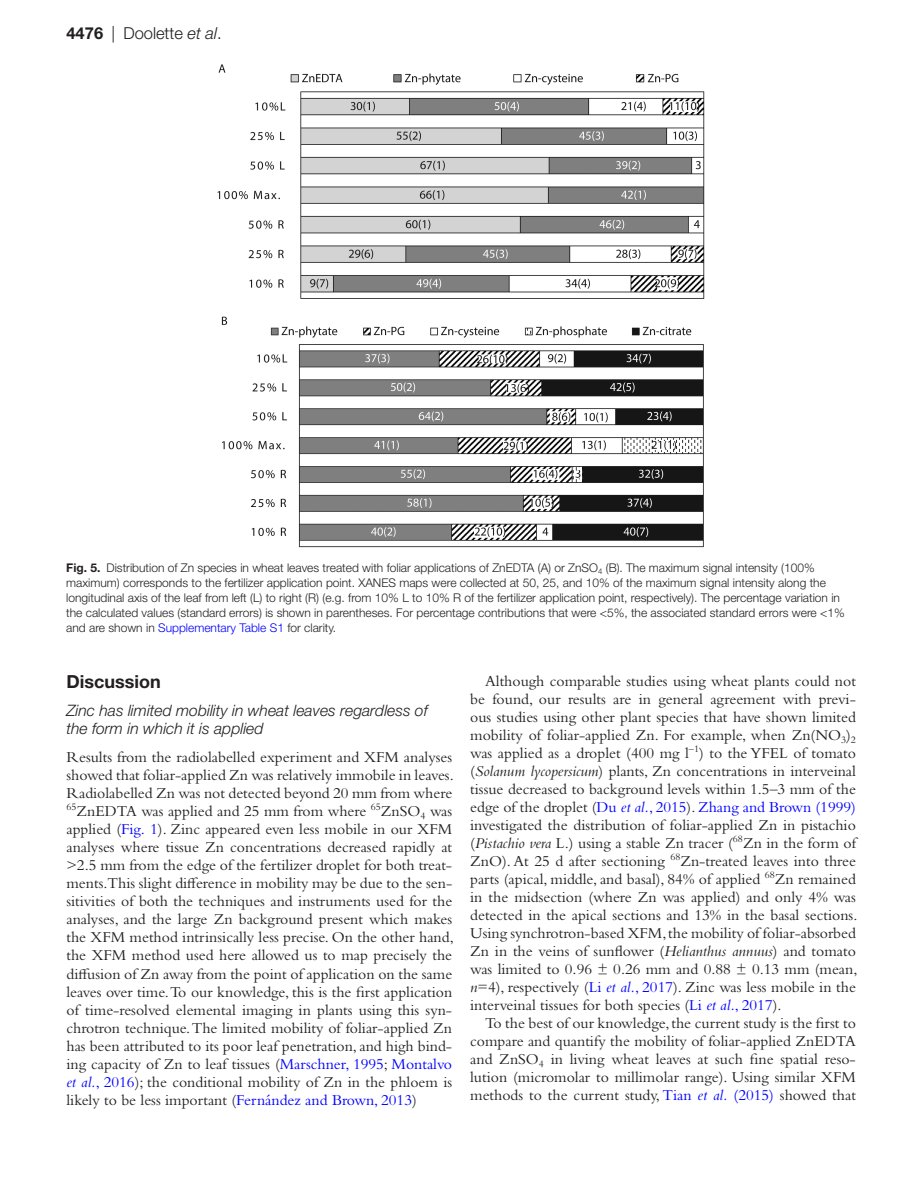
<style>
.page{position:relative;width:919px;height:1187px;background:#fff}
.page>*{position:absolute;margin:0;border:0;box-sizing:border-box;transform-origin:0 0}
.t1{font:700 18px "Helvetica Neue LT Std";color:#231f20}
.t2{font:300 16.5px "Helvetica Neue LT Std";color:#231f20}
.t3{font:15.75px/18px "Bembo Std";color:#231f20;text-align:justify}
.t4{font:italic 300 15.75px/18px "Helvetica Neue LT Std";color:#231f20}
.t5{font:300 12px/15px "Helvetica Neue LT Std";color:#231f20}
.s1{font-weight:700}
.s2{font-style:italic}
.s3{color:#00f}
.s4{font-style:italic;color:#00f}
</style>
<div class="page">
<img style="left:218px;top:64px;width:486px;height:483px">
<p class="t2" style="left:66px;top:23px;width:157px"><span class="s1">4476</span> | Doolette <span class="s2">et al</span>.</p>
<p class="t5" style="left:66px;top:559px;width:779px"><span class="s1">Fig. 5.</span> Distribution of Zn species in wheat leaves treated with foliar applications of ZnEDTA (A) or ZnSO<sub>4</sub> (B). The maximum signal intensity (100% maximum) corresponds to the fertilizer application point. XANES maps were collected at 50, 25, and 10% of the maximum signal intensity along the longitudinal axis of the leaf from left (L) to right (R) (e.g. from 10% L to 10% R of the fertilizer application point, respectively). The percentage variation in the calculated values (standard errors) is shown in parentheses. For percentage contributions that were &lt;5%, the associated standard errors were &lt;1% and are shown in <span class="s3">Supplementary Table S1</span> for clarity.</p>
<p class="t1" style="left:66px;top:670px;width:96px">Discussion</p>
<p class="t4" style="left:66px;top:701px;width:363px">Zinc has limited mobility in wheat leaves regardless of the form in which it is applied</p>
<p class="t3" style="left:66px;top:748px;width:389px">Results from the radiolabelled experiment and XFM analyses showed that foliar-applied Zn was relatively immobile in leaves.<br>Radiolabelled Zn was not detected beyond 20 mm from where <sup>65</sup>ZnEDTA was applied and 25 mm from where <sup>65</sup>ZnSO<sub>4</sub> was applied (<span class="s3">Fig. 1</span>). Zinc appeared even less mobile in our XFM analyses where tissue Zn concentrations decreased rapidly at &gt;2.5 mm from the edge of the fertilizer droplet for both treat&shy;ments.This slight difference in mobility may be due to the sen&shy;sitivities of both the techniques and instruments used for the analyses, and the large Zn background present which makes the XFM method intrinsically less precise. On the other hand, the XFM method used here allowed us to map precisely the diffusion of Zn away from the point of application on the same leaves over time. To our knowledge, this is the first application of time-resolved elemental imaging in plants using this syn&shy;chrotron technique. The limited mobility of foliar-applied Zn has been attributed to its poor leaf penetration, and high bind&shy;ing capacity of Zn to leaf tissues (<span class="s3">Marschner, 1995</span>; <span class="s3">Montalvo </span><span class="s4">et al.</span><span class="s3">, 2016</span>); the conditional mobility of Zn in the phloem is likely to be less important (<span class="s3">Fernández and Brown, 2013</span>)</p>
<p class="t3" style="left:470px;top:671px;width:389px;text-indent:15px">Although comparable studies using wheat plants could not be found, our results are in general agreement with previ&shy;ous studies using other plant species that have shown limited mobility of foliar-applied Zn. For example, when Zn(NO<sub>3</sub>)<sub>2 </sub>was applied as a droplet (400 mg l<sup>–1</sup>) to the YFEL of tomato (<span class="s2">Solanum lycopersicum</span>) plants, Zn concentrations in interveinal tissue decreased to background levels within 1.5–3 mm of the edge of the droplet (<span class="s3">Du</span> <span class="s4">et al.</span><span class="s3">, 2015</span>). <span class="s3">Zhang and Brown (1999) </span>investigated the distribution of foliar-applied Zn in pistachio (<span class="s2">Pistachio vera</span> L.) using a stable Zn tracer (<sup>68</sup>Zn in the form of ZnO). At 25 d after sectioning <sup>68</sup>Zn-treated leaves into three parts (apical, middle, and basal), 84% of applied <sup>68</sup>Zn remained in the midsection (where Zn was applied) and only 4% was detected in the apical sections and 13% in the basal sections.<br>Using synchrotron-based XFM, the mobility of foliar-absorbed Zn in the veins of sunflower (<span class="s2">Helianthus annuus</span>) and tomato was limited to 0.96 ± 0.26 mm and 0.88 ± 0.13 mm (mean, <span class="s2">n</span>=4), respectively (<span class="s3">Li</span> <span class="s4">et al.</span><span class="s3">, 2017</span>). Zinc was less mobile in the interveinal tissues for both species (<span class="s3">Li</span> <span class="s4">et al.</span><span class="s3">, 2017</span>).</p>
<p class="t3" style="left:470px;top:1013px;width:387px;text-indent:15px">To the best of our knowledge, the current study is the first to compare and quantify the mobility of foliar-applied ZnEDTA and ZnSO<sub>4</sub> in living wheat leaves at such fine spatial reso&shy;lution (micromolar to millimolar range). Using similar XFM methods to the current study, <span class="s3">Tian</span> <span class="s4">et al.</span> <span class="s3">(2015)</span> showed that</p>
</div>
